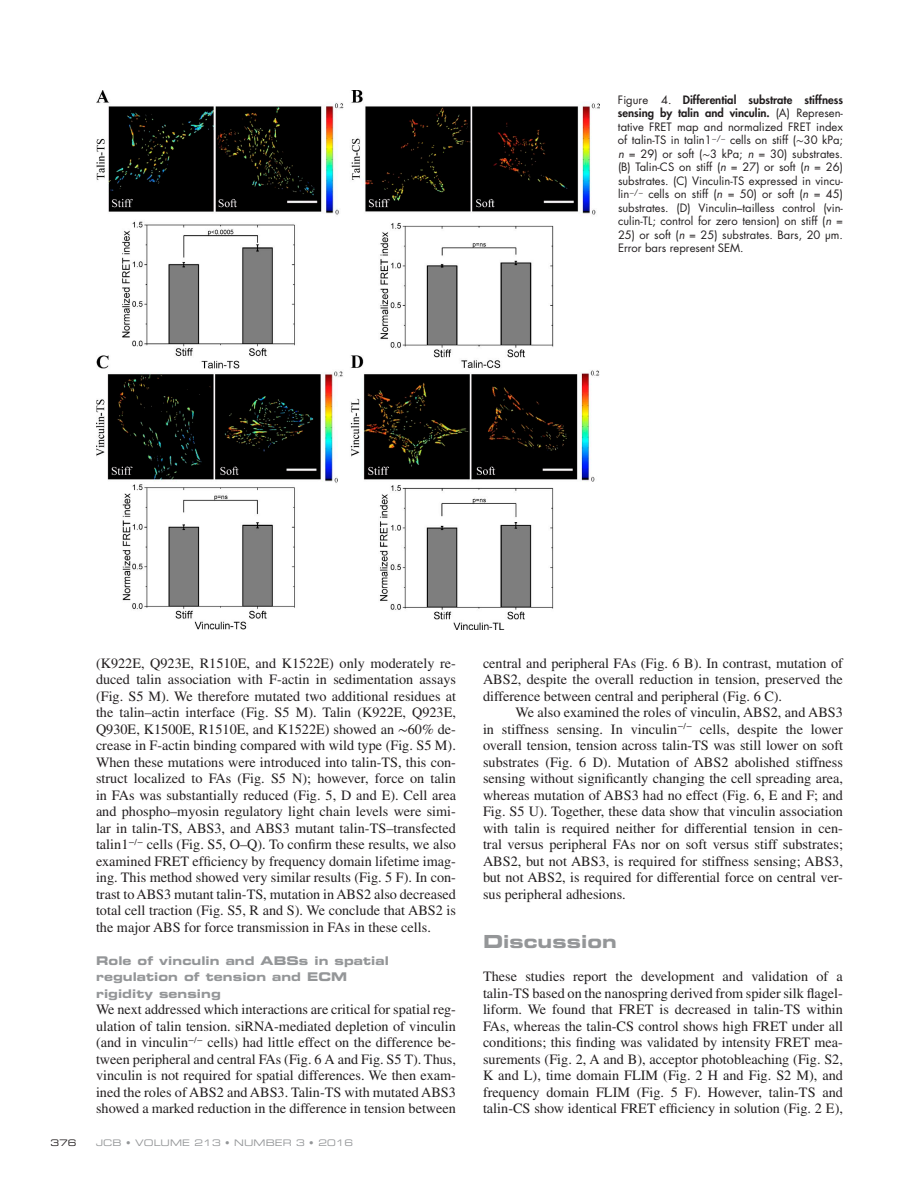
<style>
.page{position:relative;width:918px;height:1188px;background:#fff}
.page>*{position:absolute;margin:0;border:0;box-sizing:border-box;transform-origin:0 0}
.t1{font:18px "Eurostile LT Std Bold Ex 2";letter-spacing:.005em;color:#949698}
.t2{font:14.25px/16.5px "Times LT Std";color:#231f20;text-align:justify}
.t3{font:12px/16.5px "Eurostile LT Std Bold Ex 2";letter-spacing:.005em;color:#949698}
.t4{font:11.25px/13.5px "Futura Std";color:#231f20;text-align:justify}
.t5{font:9px "Eurostile LT Std Ex 2";letter-spacing:.01em;color:#949698}
.t6{font:9px "Eurostile LT Std Ex 2";color:#231f20}
.s1{font-weight:800}
.s2{font-family:"STIX General"}
.s3{font-style:italic}
</style>
<div class="page">
<img style="left:96px;top:90px;width:504px;height:540px">
<p class="t4" style="left:618px;top:93px;width:227px">Figure 4. <span class="s1">Differential substrate stiffness sensing by talin and vinculin.</span> (A) Represen&shy;tative FRET map and normalized FRET index of talin-TS in talin1<sup>−</sup><sup>/</sup><sup>−</sup> cells on stiff (<span class="s2">∼</span>30 kPa; <span class="s3">n</span> = 29) or soft (<span class="s2">∼</span>3 kPa; <span class="s3">n</span> = 30) substrates. (B) Talin-CS on stiff (<span class="s3">n</span> = 27) or soft (<span class="s3">n</span> = 26) substrates. (C) Vinculin-TS expressed in vincu&shy;lin<sup>−</sup><sup>/</sup><sup>−</sup> cells on stiff (<span class="s3">n</span> = 50) or soft (<span class="s3">n</span> = 45) substrates. (D) Vinculin–tailless control (vin&shy;culin-TL; control for zero tension) on stiff (<span class="s3">n</span> =</p>
<p class="t4" style="left:618px;top:228px;width:226px">25) or soft (<span class="s3">n</span> = 25) substrates. Bars, 20 µm.<br>Error bars represent SEM.</p>
<p class="t2" style="left:96px;top:654px;width:362px">(K922E, Q923E, R1510E, and K1522E) only moderately re&shy;duced talin association with F-actin in sedimentation assays (Fig. S5 M). We therefore mutated two additional residues at the talin–actin interface (Fig. S5 M). Talin (K922E, Q923E, Q930E, K1500E, R1510E, and K1522E) showed an <span class="s2">∼</span>60% de&shy;crease in F-actin binding compared with wild type (Fig. S5 M).<br>When these mutations were introduced into talin-TS, this con&shy;struct localized to FAs (Fig. S5 N); however, force on talin in FAs was substantially reduced (Fig. 5, D and E). Cell area and phospho–myosin regulatory light chain levels were simi&shy;lar in talin-TS, ABS3, and ABS3 mutant talin-TS–transfected talin1<sup>−</sup><sup>/</sup><sup>−</sup> cells (Fig. S5, O–Q). To confirm these results, we also examined FRET efficiency by frequency domain lifetime imag&shy;ing. This method showed very similar results (Fig. 5 F). In con&shy;trast to ABS3 mutant talin-TS, mutation in ABS2 also decreased total cell traction (Fig. S5, R and S). We conclude that ABS2 is the major ABS for force transmission in FAs in these cells.</p>
<p class="t3" style="left:96px;top:952px;width:294px">Role of vinculin and ABSs in spatial regulation of tension and ECM rigidity sensing</p>
<p class="t2" style="left:96px;top:1001px;width:362px">We next addressed which interactions are critical for spatial reg&shy;ulation of talin tension. siRNA-mediated depletion of vinculin (and in vinculin<sup>−</sup><sup>/</sup><sup>−</sup> cells) had little effect on the difference be&shy;tween peripheral and central FAs (Fig. 6 A and Fig. S5 T). Thus, vinculin is not required for spatial differences. We then exam&shy;ined the roles of ABS2 and ABS3. Talin-TS with mutated ABS3 showed a marked reduction in the difference in tension between</p>
<p class="t6" style="left:50px;top:1136px;width:28px">376</p>
<p class="t5" style="left:96px;top:1136px;width:259px">JCB • VOLUME 213 • NUMBER 3 • 2016</p>
<p class="t2" style="left:483px;top:654px;width:362px">central and peripheral FAs (Fig. 6 B). In contrast, mutation of ABS2, despite the overall reduction in tension, preserved the difference between central and peripheral (Fig. 6 C).</p>
<p class="t2" style="left:483px;top:704px;width:362px;text-indent:32px">We also examined the roles of vinculin, ABS2, and ABS3 in stiffness sensing. In vinculin<sup>−</sup><sup>/</sup><sup>−</sup> cells, despite the lower overall tension, tension across talin-TS was still lower on soft substrates (Fig. 6 D). Mutation of ABS2 abolished stiffness sensing without significantly changing the cell spreading area, whereas mutation of ABS3 had no effect (Fig. 6, E and F; and Fig. S5 U). Together, these data show that vinculin association with talin is required neither for differential tension in cen&shy;tral versus peripheral FAs nor on soft versus stiff substrates; ABS2, but not ABS3, is required for stiffness sensing; ABS3, but not ABS2, is required for differential force on central ver&shy;sus peripheral adhesions.</p>
<p class="t1" style="left:483px;top:929px;width:135px">Discussion</p>
<p class="t2" style="left:483px;top:968px;width:362px">These studies report the development and validation of a talin-TS based on the nanospring derived from spider silk flagel&shy;liform. We found that FRET is decreased in talin-TS within FAs, whereas the talin-CS control shows high FRET under all conditions; this finding was validated by intensity FRET mea&shy;surements (Fig. 2, A and B), acceptor photobleaching (Fig. S2, K and L), time domain FLIM (Fig. 2 H and Fig. S2 M), and frequency domain FLIM (Fig. 5 F). However, talin-TS and talin-CS show identical FRET efficiency in solution (Fig. 2 E),</p>
</div>
